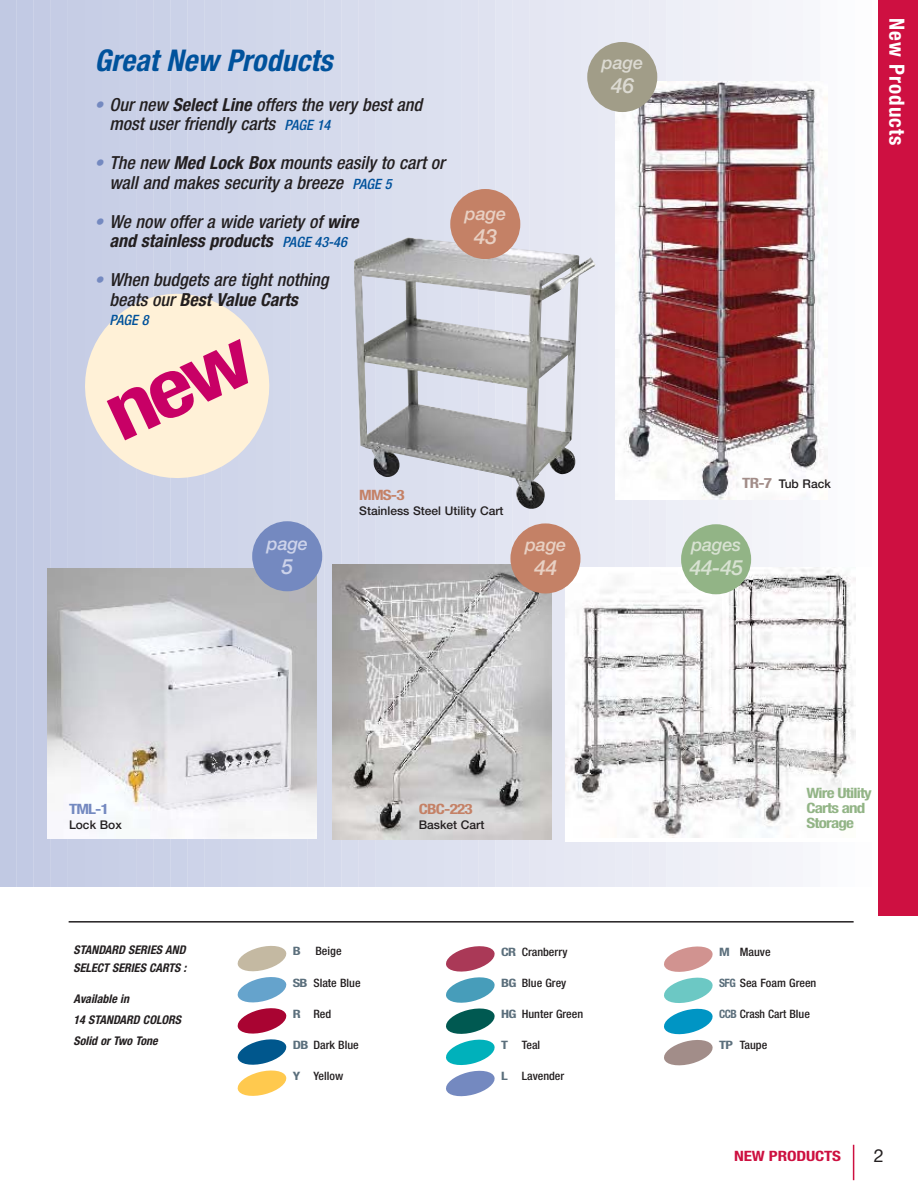
<style>
.page{position:relative;width:918px;height:1188px;background:#fff}
.page>*{position:absolute;margin:0;border:0;box-sizing:border-box;transform-origin:0 0}
.t1{font:italic 700 condensed 30px "Helvetica Neue";color:#00529c}
.t2{font:700 condensed 21px "Helvetica Neue";letter-spacing:.05em;color:#fff}
.t3{font:italic 500 21px "Helvetica Neue";color:#d8e2d2}
.t4{font:italic 500 21px "Helvetica Neue";color:#e8d0c3}
.t5{font:italic 500 21px "Helvetica Neue";color:#dcdad2}
.t6{font:italic 500 21px "Helvetica Neue";color:#cdd3ea}
.t7{font:italic 500 condensed 18px/19.5px "Helvetica Neue";color:#231f20}
.t8{font:italic 500 18px "Helvetica Neue";letter-spacing:-.01em;color:#e8d0c3}
.t9{font:italic 500 18px "Helvetica Neue";letter-spacing:-.01em;color:#d8e2d2}
.t10{font:italic 500 18px "Helvetica Neue";color:#dcdad2}
.t11{font:italic 500 18px "Helvetica Neue";color:#cdd3ea}
.t12{font:18px "Helvetica Neue";color:#231f20}
.t13{font:700 condensed 14.25px/15px "Helvetica Neue";letter-spacing:-.05em;color:#92b486;scale:1.2 1}
.t14{font:700 condensed 14.25px "Helvetica Neue";letter-spacing:-.05em;color:#c48166;scale:1.2 1}
.t15{font:700 condensed 14.25px "Helvetica Neue";letter-spacing:-.01em;color:#cd1040;scale:1.2 1}
.t16{font:700 condensed 14.25px "Helvetica Neue";color:#7489c0;scale:1.2 1}
.t17{font:italic 500 condensed 14.25px "Helvetica Neue";color:#00529b}
.t18{font:italic 700 condensed 12px/21px "Helvetica Neue";color:#231f20}
.t19{font:500 12px "Helvetica Neue";color:#231f20}
.t20{font:500 condensed 11.55px "Helvetica Neue";color:#231f20;scale:1.04 1}
.t21{font:500 condensed 11.55px "Helvetica Neue";color:#231f20}
.t22{font:700 condensed 11.55px "Helvetica Neue";color:#5b6f7c;scale:1.25 1}
.s1{color:#7489c0}
.s2{font-weight:700}
.s3{font-size:14.25px;color:#00529c}
.s4{font-weight:700;font-stretch:condensed;font-size:14.25px;color:#a28d89}
.s5{font-weight:700;color:#5b6f7c}
</style>
<div class="page">
<div style="left:1px;top:0;width:16px;height:886px;background:#c1c9e3"></div>
<div style="left:16px;top:0;width:18px;height:886px;background:#c2cae4"></div>
<div style="left:33px;top:0;width:18px;height:886px;background:#c4cbe4"></div>
<div style="left:51px;top:0;width:17px;height:886px;background:#c5cce5"></div>
<div style="left:68px;top:0;width:17px;height:886px;background:#c6cde5"></div>
<div style="left:85px;top:0;width:17px;height:886px;background:#c7cee6"></div>
<div style="left:102px;top:0;width:17px;height:886px;background:#c8cfe6"></div>
<div style="left:119px;top:0;width:17px;height:886px;background:#c9d0e7"></div>
<div style="left:136px;top:0;width:17px;height:886px;background:#cad0e7"></div>
<div style="left:153px;top:0;width:18px;height:886px;background:#cad1e7"></div>
<div style="left:170px;top:0;width:18px;height:886px;background:#cbd2e8"></div>
<div style="left:187px;top:0;width:18px;height:886px;background:#cdd3e9"></div>
<div style="left:204px;top:0;width:18px;height:886px;background:#ced4e9"></div>
<div style="left:222px;top:0;width:17px;height:886px;background:#cfd5ea"></div>
<div style="left:239px;top:0;width:17px;height:886px;background:#d0d6ea"></div>
<div style="left:256px;top:0;width:17px;height:886px;background:#d1d7ea"></div>
<div style="left:273px;top:0;width:17px;height:886px;background:#d2d8eb"></div>
<div style="left:290px;top:0;width:17px;height:886px;background:#d3d9eb"></div>
<div style="left:307px;top:0;width:18px;height:886px;background:#d4d9eb"></div>
<div style="left:324px;top:0;width:18px;height:886px;background:#d5daec"></div>
<div style="left:341px;top:0;width:18px;height:886px;background:#d7dced"></div>
<div style="left:358px;top:0;width:18px;height:886px;background:#d8dced"></div>
<div style="left:376px;top:0;width:17px;height:886px;background:#d9deee"></div>
<div style="left:393px;top:0;width:17px;height:886px;background:#dadfee"></div>
<div style="left:410px;top:0;width:17px;height:886px;background:#dbdfee"></div>
<div style="left:427px;top:0;width:17px;height:886px;background:#dce0ef"></div>
<div style="left:444px;top:0;width:17px;height:886px;background:#dde1f0"></div>
<div style="left:461px;top:0;width:18px;height:886px;background:#dee1f0"></div>
<div style="left:478px;top:0;width:18px;height:886px;background:#dfe2f0"></div>
<div style="left:495px;top:0;width:18px;height:886px;background:#e2e5f2"></div>
<div style="left:512px;top:0;width:18px;height:886px;background:#e3e5f2"></div>
<div style="left:530px;top:0;width:17px;height:886px;background:#e4e6f2"></div>
<div style="left:547px;top:0;width:17px;height:886px;background:#e5e7f3"></div>
<div style="left:564px;top:0;width:17px;height:886px;background:#e6e8f3"></div>
<div style="left:581px;top:0;width:17px;height:886px;background:#e7e9f4"></div>
<div style="left:598px;top:0;width:17px;height:886px;background:#e8eaf4"></div>
<div style="left:615px;top:0;width:18px;height:886px;background:#e9ebf5"></div>
<div style="left:632px;top:0;width:18px;height:886px;background:#eaebf5"></div>
<div style="left:649px;top:0;width:18px;height:886px;background:#ebecf5"></div>
<div style="left:666px;top:0;width:18px;height:886px;background:#edeff7"></div>
<div style="left:683px;top:0;width:18px;height:886px;background:#eeeff7"></div>
<div style="left:701px;top:0;width:17px;height:886px;background:#eff1f8"></div>
<div style="left:718px;top:0;width:17px;height:886px;background:#f1f2f8"></div>
<div style="left:735px;top:0;width:17px;height:886px;background:#f2f2f8"></div>
<div style="left:752px;top:0;width:17px;height:886px;background:#f3f4f9"></div>
<div style="left:769px;top:0;width:17px;height:886px;background:#f4f5fa"></div>
<div style="left:786px;top:0;width:18px;height:886px;background:#f5f5fa"></div>
<div style="left:803px;top:0;width:18px;height:886px;background:#f6f7fb"></div>
<div style="left:820px;top:0;width:18px;height:886px;background:#fafafd"></div>
<div style="left:837px;top:0;width:18px;height:886px;background:#fbfcfe"></div>
<svg style="left:878px;top:0;width:1px;height:886px"></svg>
<div style="left:566px;top:567px;width:337px;height:274px;background:#fff"></div>
<img style="left:566px;top:567px;width:290px;height:271px">
<div style="left:879px;top:0;width:39px;height:916px;background:#ce1041"></div>
<hr style="left:853px;top:1145px;width:1px;height:35px;background:#cd1040">
<img style="left:354px;top:237px;width:242px;height:272px">
<img style="left:616px;top:81px;width:206px;height:419px">
<hr style="left:69px;top:921px;width:785px;height:2px;background:#231f20">
<img style="left:47px;top:569px;width:269px;height:270px">
<img style="left:332px;top:564px;width:219px;height:275px">
<div style="left:587px;top:42px;width:70px;height:70px;background:#a19d88;border-radius:50%"></div>
<div style="left:252px;top:521px;width:70px;height:70px;background:#7489c0;border-radius:50%"></div>
<div style="left:450px;top:189px;width:70px;height:70px;background:#c48166;border-radius:50%"></div>
<div style="left:510px;top:523px;width:71px;height:70px;background:#c48166;border-radius:50%"></div>
<div style="left:681px;top:524px;width:70px;height:70px;background:#92b486;border-radius:50%"></div>
<svg style="left:237px;top:946px;width:50px;height:150px"></svg>
<svg style="left:446px;top:946px;width:49px;height:151px"></svg>
<svg style="left:664px;top:946px;width:49px;height:120px"></svg>
<svg style="left:85px;top:294px;width:185px;height:184px"></svg>
<h1 class="t1" style="left:95px;top:49px;width:239px">Great New Products</h1>
<p class="t7" style="left:109px;top:96px;width:314px;text-indent:-15px"><span class="s1">•</span> Our new <span class="s2">Select Line</span> offers the very best and most user friendly carts <span class="s3">PAGE 14</span></p>
<p class="t7" style="left:109px;top:155px;width:337px;text-indent:-15px"><span class="s1">•</span> The new <span class="s2">Med Lock Box</span> mounts easily to cart or wall and makes security a breeze <span class="s3">PAGE 5</span></p>
<p class="t7" style="left:95px;top:213px;width:265px;text-align:center"><span class="s1">•</span> We now offer a wide variety of <span class="s2">wire and stainless products</span> <span class="s3">PAGE 43-46</span></p>
<p class="t7" style="left:109px;top:272px;width:221px;text-indent:-15px"><span class="s1">•</span> When budgets are tight nothing beats our <span class="s2">Best Value Carts</span></p>
<p class="t17" style="left:110px;top:315px;width:41px">PAGE 8</p>
<p class="t8" style="left:465px;top:208px;width:43px">page</p>
<p class="t4" style="left:474px;top:229px;width:25px">43</p>
<p class="t10" style="left:602px;top:56px;width:43px">page</p>
<p class="t5" style="left:611px;top:78px;width:25px">46</p>
<p class="t2" style="left:904px;top:18px;width:129px;rotate:90deg">New Products</p>
<p class="t11" style="left:267px;top:537px;width:43px">page</p>
<p class="t6" style="left:282px;top:559px;width:13px">5</p>
<p class="t14" style="left:359px;top:490px;width:39px">MMS-3</p>
<p class="t19" style="left:359px;top:506px;width:146px">Stainless Steel Utility Cart</p>
<p class="t8" style="left:525px;top:539px;width:43px">page</p>
<p class="t4" style="left:534px;top:560px;width:25px">44</p>
<p class="t19" style="left:742px;top:479px;width:90px"><span class="s4">TR-7</span> Tub Rack</p>
<p class="t9" style="left:691px;top:538px;width:51px">pages</p>
<p class="t3" style="left:689px;top:560px;width:55px">44-45</p>
<p class="t16" style="left:69px;top:804px;width:35px">TML-1</p>
<p class="t19" style="left:69px;top:820px;width:54px">Lock Box</p>
<p class="t18" style="left:73px;top:941px;width:115px;line-height:18px">STANDARD SERIES AND<br>SELECT SERIES CARTS :</p>
<p class="t18" style="left:73px;top:989px;width:109px">Available in<br>14 STANDARD COLORS<br>Solid or Two Tone</p>
<p class="t22" style="left:293px;top:947px;width:8px">B</p>
<p class="t20" style="left:316px;top:947px;width:27px">Beige</p>
<p class="t20" style="left:293px;top:978px;width:67px"><span class="s5">SB</span> Slate Blue</p>
<p class="t20" style="left:293px;top:1009px;width:39px"><span class="s5">R</span> Red</p>
<p class="t20" style="left:293px;top:1041px;width:65px"><span class="s5">DB</span> Dark Blue</p>
<p class="t20" style="left:293px;top:1072px;width:50px"><span class="s5">Y</span> Yellow</p>
<p class="t14" style="left:419px;top:804px;width:46px">CBC-223</p>
<p class="t19" style="left:419px;top:820px;width:67px">Basket Cart</p>
<p class="t20" style="left:501px;top:947px;width:65px"><span class="s5">CR</span> Cranberry</p>
<p class="t20" style="left:501px;top:979px;width:64px"><span class="s5">BG</span> Blue Grey</p>
<p class="t20" style="left:501px;top:1010px;width:80px"><span class="s5">HG</span> Hunter Green</p>
<p class="t20" style="left:501px;top:1041px;width:39px"><span class="s5">T</span> Teal</p>
<p class="t20" style="left:501px;top:1072px;width:62px"><span class="s5">L</span> Lavender</p>
<p class="t13" style="left:806px;top:787px;width:56px">Wire Utility<br>Carts and<br>Storage</p>
<p class="t20" style="left:719px;top:948px;width:51px"><span class="s5">M</span> Mauve</p>
<p class="t20" style="left:719px;top:979px;width:95px"><span class="s5">SFG</span> Sea Foam Green</p>
<p class="t21" style="left:719px;top:1010px;width:92px"><span class="s5">CCB</span> Crash Cart Blue</p>
<p class="t20" style="left:719px;top:1041px;width:48px"><span class="s5">TP</span> Taupe</p>
<p class="t15" style="left:734px;top:1151px;width:91px">NEW PRODUCTS</p>
<p class="t12" style="left:874px;top:1145px;width:12px">2</p>
</div>
